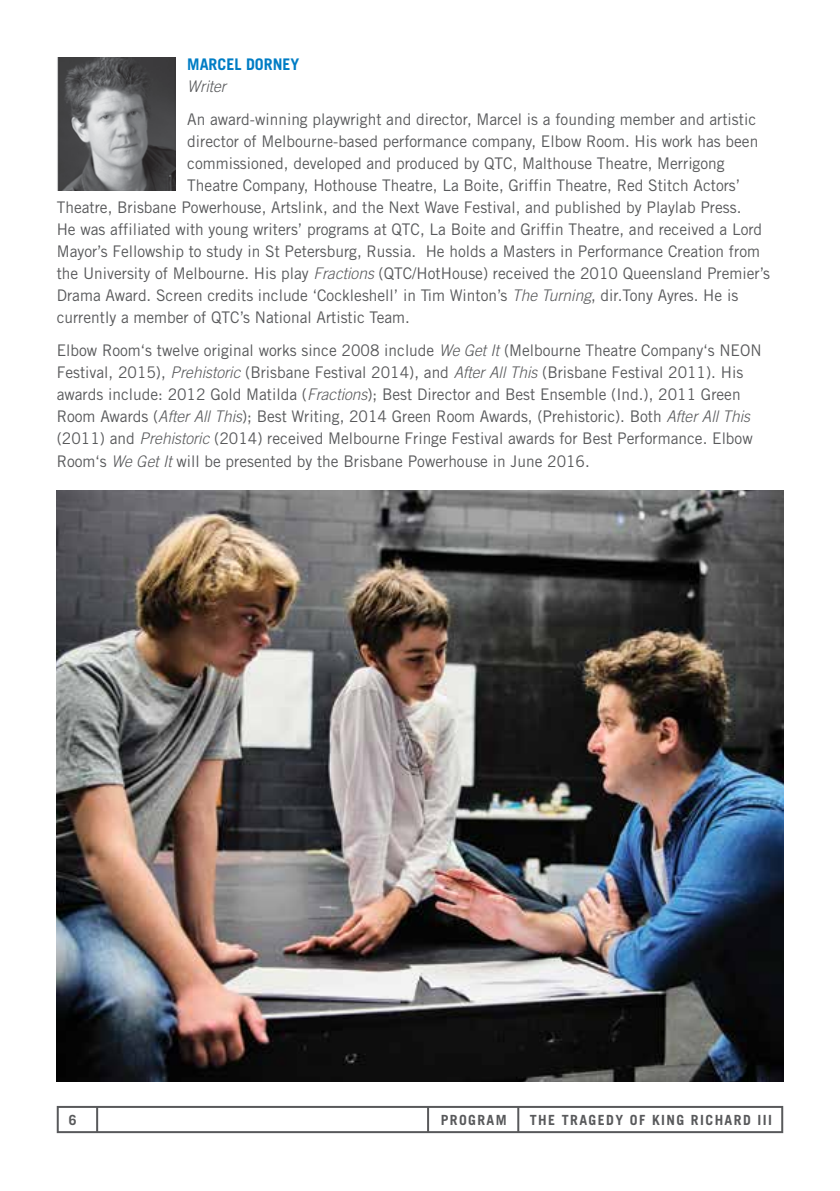
<style>
.page{position:relative;width:840px;height:1191px;background:#fff}
.page>*{position:absolute;margin:0;border:0;box-sizing:border-box;transform-origin:0 0}
.t1{font:16px/22px "Trade Gothic";color:#58595b}
.t2{font:700 16px "Trade Gothic";color:#007dc5}
.t3{font:italic 300 16px "Trade Gothic";color:#58595b}
.t4{font:700 14px "Trade Gothic";letter-spacing:.1em;color:#58595b}
.s1{font-weight:300;font-style:italic}
</style>
<div class="page">
<div style="left:57px;top:1106px;width:725px;height:27px;border:2px solid #58595b"></div>
<hr style="left:427px;top:1106px;width:2px;height:26px;background:#58595b">
<hr style="left:517px;top:1106px;width:2px;height:26px;background:#58595b">
<hr style="left:96px;top:1106px;width:2px;height:26px;background:#58595b">
<img style="left:57px;top:57px;width:119px;height:134px">
<img style="left:57px;top:490px;width:725px;height:591px">
<p class="t2" style="left:187px;top:54px;width:114px">MARCEL DORNEY</p>
<p class="t3" style="left:187px;top:76px;width:40px">Writer</p>
<p class="t1" style="left:187px;top:108px;width:570px">An award-winning playwright and director, Marcel is a founding member and artistic</p>
<p class="t1" style="left:187px;top:130px;width:572px">director of Melbourne-based performance company, Elbow Room. His work has been</p>
<p class="t1" style="left:187px;top:152px;width:538px">commissioned, developed and produced by QTC, Malthouse Theatre, Merrigong</p>
<p class="t1" style="left:187px;top:174px;width:554px">Theatre Company, Hothouse Theatre, La Boite, Griffin Theatre, Red Stitch Actors’</p>
<p class="t1" style="left:57px;top:196px;width:685px">Theatre, Brisbane Powerhouse, Artslink, and the Next Wave Festival, and published by Playlab Press.</p>
<p class="t1" style="left:57px;top:218px;width:706px">He was affiliated with young writers’ programs at QTC, La Boite and Griffin Theatre, and received a Lord</p>
<p class="t1" style="left:57px;top:240px;width:704px">Mayor’s Fellowship to study in St Petersburg, Russia. He holds a Masters in Performance Creation from</p>
<p class="t1" style="left:57px;top:262px;width:714px">the University of Melbourne. His play <span class="s1">Fractions</span> (QTC/HotHouse) received the 2010 Queensland Premier’s</p>
<p class="t1" style="left:57px;top:284px;width:682px">Drama Award. Screen credits include ‘Cockleshell’ in Tim Winton’s <span class="s1">The Turning</span>, dir.Tony Ayres. He is</p>
<p class="t1" style="left:57px;top:306px;width:354px">currently a member of QTC’s National Artistic Team.</p>
<p class="t1" style="left:57px;top:339px;width:706px">Elbow Room‘s twelve original works since 2008 include <span class="s1">We Get It</span> (Melbourne Theatre Company‘s NEON Festival, 2015), <span class="s1">Prehistoric</span> (Brisbane Festival 2014), and <span class="s1">After All This</span> (Brisbane Festival 2011). His awards include: 2012 Gold Matilda (<span class="s1">Fractions</span>); Best Director and Best Ensemble (Ind.), 2011 Green Room Awards (<span class="s1">After All This</span>); Best Writing, 2014 Green Room Awards, (Prehistoric). Both <span class="s1">After All This </span>(2011) and <span class="s1">Prehistoric</span> (2014) received Melbourne Fringe Festival awards for Best Performance. Elbow Room‘s <span class="s1">We Get It</span> will be presented by the Brisbane Powerhouse in June 2016.</p>
<p class="t4" style="left:69px;top:1111px;width:9px">6</p>
<p class="t4" style="left:440px;top:1111px;width:67px">PROGRAM</p>
<p class="t4" style="left:529px;top:1111px;width:243px">THE TRAGEDY OF KING RICHARD III</p>
</div>
